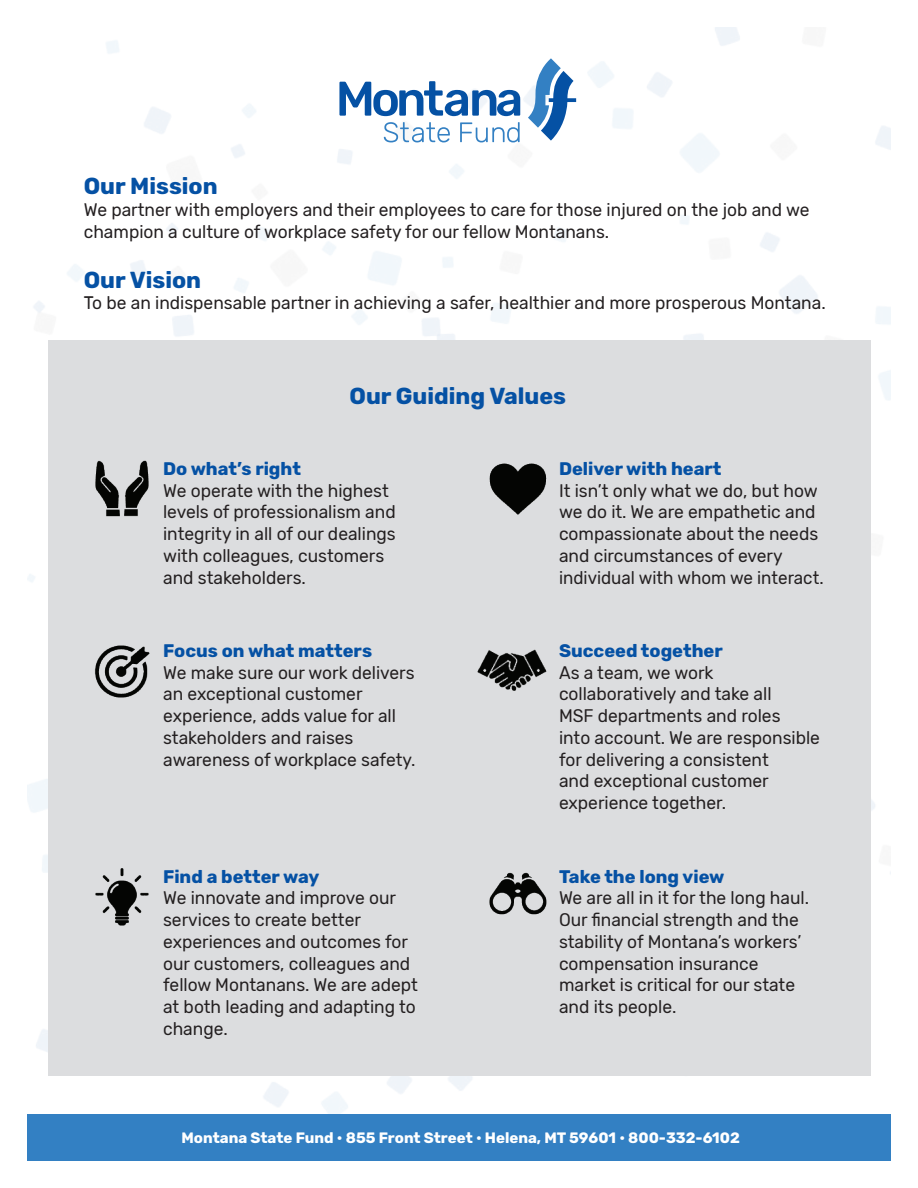
<style>
.page{position:relative;width:918px;height:1188px;background:#fff}
.page>*{position:absolute;margin:0;border:0;box-sizing:border-box;transform-origin:0 0}
.t1{font:700 23.1px "Rubik";color:#0551a4}
.t2{font:18.15px/21.8px "Rubik";color:#231f20;scale:.96 1}
.t3{font:700 18.15px "Rubik";color:#0551a4}
.t4{font:700 15px "Rubik";color:#fff}
</style>
<div class="page">
<img style="left:27px;top:483px;width:864px;height:632px">
<div style="left:48px;top:341px;width:822px;height:735px;background:#dcdddf"></div>
<svg style="left:339px;top:81px;width:181px;height:35px"></svg>
<svg style="left:384px;top:122px;width:66px;height:20px"></svg>
<svg style="left:460px;top:122px;width:60px;height:20px"></svg>
<svg style="left:528px;top:58px;width:48px;height:83px"></svg>
<img style="left:95px;top:460px;width:54px;height:57px">
<img style="left:489px;top:463px;width:58px;height:52px">
<img style="left:95px;top:645px;width:55px;height:53px">
<img style="left:477px;top:649px;width:70px;height:42px">
<img style="left:95px;top:868px;width:54px;height:58px">
<img style="left:489px;top:872px;width:58px;height:43px">
<div style="left:27px;top:1115px;width:864px;height:46px;background:#3380c3"></div>
<p class="t1" style="left:84px;top:173px;width:135px">Our Mission</p>
<p class="t2" style="left:84px;top:200px;width:757px">We partner with employers and their employees to care for those injured on the job and we champion a culture of workplace safety for our fellow Montanans.</p>
<p class="t1" style="left:84px;top:266px;width:119px">Our Vision</p>
<p class="t2" style="left:84px;top:293px;width:774px">To be an indispensable partner in achieving a safer, healthier and more prosperous Montana.</p>
<p class="t1" style="left:349px;top:383px;width:218px">Our Guiding Values</p>
<p class="t3" style="left:163px;top:458px;width:139px">Do what’s right</p>
<p class="t2" style="left:163px;top:480px;width:244px">We operate with the highest levels of professionalism and integrity in all of our dealings with colleagues, customers and stakeholders.</p>
<p class="t3" style="left:163px;top:640px;width:211px">Focus on what matters</p>
<p class="t2" style="left:163px;top:662px;width:264px">We make sure our work delivers an exceptional customer experience, adds value for all stakeholders and raises awareness of workplace safety.</p>
<p class="t3" style="left:163px;top:866px;width:158px">Find a better way</p>
<p class="t2" style="left:163px;top:888px;width:267px">We innovate and improve our services to create better experiences and outcomes for our customers, colleagues and fellow Montanans. We are adept at both leading and adapting to change.</p>
<p class="t3" style="left:559px;top:458px;width:164px">Deliver with heart</p>
<p class="t2" style="left:559px;top:480px;width:277px">It isn’t only what we do, but how we do it. We are empathetic and compassionate about the needs and circumstances of every individual with whom we interact.</p>
<p class="t3" style="left:559px;top:640px;width:165px">Succeed together</p>
<p class="t2" style="left:559px;top:662px;width:273px">As a team, we work collaboratively and take all<br>MSF departments and roles<br>into account. We are responsible for delivering a consistent<br>and exceptional customer experience together.</p>
<p class="t3" style="left:559px;top:866px;width:167px">Take the long view</p>
<p class="t2" style="left:559px;top:888px;width:262px">We are all in it for the long haul.<br>Our financial strength and the stability of Montana’s workers’ compensation insurance market is critical for our state and its people.</p>
<p class="t4" style="left:182px;top:1129px;width:560px">Montana State Fund • 855 Front Street • Helena, MT 59601 • 800-332-6102</p>
</div>
